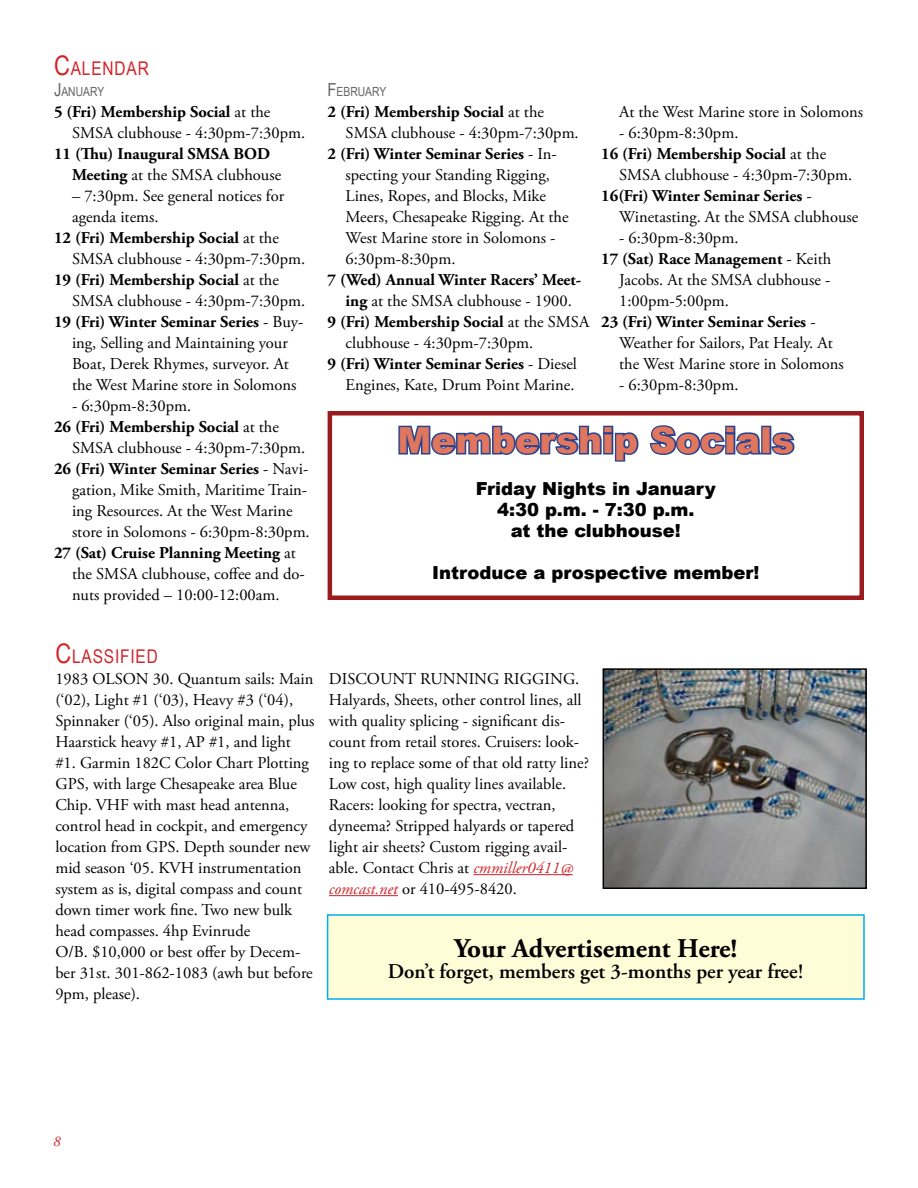
<style>
.page{position:relative;width:918px;height:1188px;background:#fff}
.page>*{position:absolute;margin:0;border:0;box-sizing:border-box;transform-origin:0 0}
.t1{font:900 36px "Arial";color:#df765d}
.t2{font:700 27px "Adobe Garamond Pro";color:#000}
.t3{font:600 21px "Adobe Garamond Pro";color:#000}
.t4{font:18.9px "Arial Narrow";letter-spacing:.045em;color:#d2232a}
.t5{font:900 18px/21px "Arial";color:#000;text-align:center}
.t6{font:16.5px/21px "Adobe Garamond Pro";color:#000}
.t7{font:700 16.5px/21px "Adobe Garamond Pro";color:#000}
.t8{font:12.6px "Arial Narrow";color:#636466}
.s1{font-size:27px}
.s2{font-size:18px}
.s3{font-weight:700}
.s4{font-weight:400}
.s5{font-style:italic;color:#d2232a}
</style>
<div class="page">
<hr style="left:473px;top:874px;width:100px;height:1px;background:#d2232a">
<hr style="left:329px;top:895px;width:69px;height:1px;background:#d2232a">
<img style="left:606px;top:671px;width:258px;height:215px">
<div style="left:603px;top:668px;width:264px;height:221px;border:2px solid #000"></div>
<svg style="left:398px;top:425px;width:241px;height:37px"></svg>
<svg style="left:649px;top:425px;width:146px;height:30px"></svg>
<div style="left:328px;top:411px;width:536px;height:189px;border:4px solid #9a1c1f"></div>
<div style="left:328px;top:915px;width:536px;height:84px;background:#fffcd8"></div>
<p class="t4" style="left:54px;top:54px;width:96px"><span class="s1">C</span>ALENDAR</p>
<p class="t8" style="left:54px;top:82px;width:52px"><span class="s2">J</span>ANUARY</p>
<p class="t6" style="left:72px;top:102px;width:235px;text-indent:-18px"><span class="s3">5 (Fri) Membership Social</span> at the<br>SMSA clubhouse - 4:30pm-7:30pm.</p>
<p class="t7" style="left:72px;top:144px;width:211px;text-indent:-18px">11 (Thu) Inaugural SMSA BOD<br>Meeting <span class="s4">at the SMSA clubhouse</span></p>
<p class="t6" style="left:72px;top:186px;width:214px">– 7:30pm. See general notices for</p>
<p class="t6" style="left:72px;top:207px;width:88px">agenda items.</p>
<p class="t7" style="left:54px;top:228px;width:227px">12 (Fri) Membership Social <span class="s4">at the</span></p>
<p class="t6" style="left:72px;top:249px;width:235px">SMSA clubhouse - 4:30pm-7:30pm.</p>
<p class="t7" style="left:54px;top:270px;width:227px">19 (Fri) Membership Social <span class="s4">at the</span></p>
<p class="t6" style="left:72px;top:291px;width:235px">SMSA clubhouse - 4:30pm-7:30pm.</p>
<p class="t7" style="left:54px;top:312px;width:251px">19 (Fri) Winter Seminar Series <span class="s4">- Buy-</span></p>
<p class="t6" style="left:72px;top:333px;width:217px">ing, Selling and Maintaining your</p>
<p class="t6" style="left:72px;top:354px;width:218px">Boat, Derek Rhymes, surveyor. At</p>
<p class="t6" style="left:72px;top:375px;width:226px">the West Marine store in Solomons</p>
<p class="t6" style="left:72px;top:396px;width:121px">- 6:30pm-8:30pm.</p>
<p class="t7" style="left:54px;top:417px;width:227px">26 (Fri) Membership Social <span class="s4">at the</span></p>
<p class="t6" style="left:72px;top:438px;width:235px">SMSA clubhouse - 4:30pm-7:30pm.</p>
<p class="t7" style="left:54px;top:459px;width:256px">26 (Fri) Winter Seminar Series <span class="s4">- Navi-</span></p>
<p class="t6" style="left:72px;top:480px;width:237px">gation, Mike Smith, Maritime Train-</p>
<p class="t6" style="left:72px;top:501px;width:222px">ing Resources. At the West Marine</p>
<p class="t6" style="left:72px;top:522px;width:239px">store in Solomons - 6:30pm-8:30pm.</p>
<p class="t7" style="left:54px;top:543px;width:243px">27 (Sat) Cruise Planning Meeting <span class="s4">at</span></p>
<p class="t6" style="left:72px;top:564px;width:234px">the SMSA clubhouse, coffee and do-</p>
<p class="t6" style="left:72px;top:585px;width:209px">nuts provided – 10:00-12:00am.</p>
<p class="t8" style="left:328px;top:82px;width:60px"><span class="s2">F</span>EBRUARY</p>
<p class="t7" style="left:328px;top:102px;width:218px">2 (Fri) Membership Social <span class="s4">at the</span></p>
<p class="t6" style="left:346px;top:123px;width:235px">SMSA clubhouse - 4:30pm-7:30pm.</p>
<p class="t7" style="left:328px;top:144px;width:231px">2 (Fri) Winter Seminar Series <span class="s4">- In-</span></p>
<p class="t6" style="left:346px;top:165px;width:206px">specting your Standing Rigging,</p>
<p class="t6" style="left:346px;top:186px;width:202px">Lines, Ropes, and Blocks, Mike</p>
<p class="t6" style="left:346px;top:207px;width:225px">Meers, Chesapeake Rigging. At the</p>
<p class="t6" style="left:346px;top:228px;width:211px">West Marine store in Solomons -</p>
<p class="t6" style="left:346px;top:249px;width:111px">6:30pm-8:30pm.</p>
<p class="t7" style="left:328px;top:270px;width:255px">7 (Wed) Annual Winter Racers’ Meet-</p>
<p class="t6" style="left:346px;top:291px;width:228px"><span class="s3">ing</span> at the SMSA clubhouse - 1900.</p>
<p class="t7" style="left:328px;top:312px;width:263px">9 (Fri) Membership Social <span class="s4">at the SMSA</span></p>
<p class="t6" style="left:346px;top:333px;width:189px">clubhouse - 4:30pm-7:30pm.</p>
<p class="t7" style="left:328px;top:354px;width:251px">9 (Fri) Winter Seminar Series <span class="s4">- Diesel</span></p>
<p class="t6" style="left:346px;top:375px;width:230px">Engines, Kate, Drum Point Marine.</p>
<p class="t6" style="left:619px;top:102px;width:245px">At the West Marine store in Solomons</p>
<p class="t6" style="left:619px;top:123px;width:121px">- 6:30pm-8:30pm.</p>
<p class="t7" style="left:601px;top:144px;width:227px">16 (Fri) Membership Social <span class="s4">at the</span></p>
<p class="t6" style="left:619px;top:165px;width:235px">SMSA clubhouse - 4:30pm-7:30pm.</p>
<p class="t7" style="left:601px;top:186px;width:212px">16(Fri) Winter Seminar Series <span class="s4">-</span></p>
<p class="t6" style="left:619px;top:207px;width:241px">Winetasting. At the SMSA clubhouse</p>
<p class="t6" style="left:619px;top:228px;width:121px">- 6:30pm-8:30pm.</p>
<p class="t7" style="left:601px;top:249px;width:232px">17 (Sat) Race Management <span class="s4">- Keith</span></p>
<p class="t6" style="left:619px;top:270px;width:213px">Jacobs. At the SMSA clubhouse -</p>
<p class="t6" style="left:619px;top:291px;width:111px">1:00pm-5:00pm.</p>
<p class="t7" style="left:601px;top:312px;width:216px">23 (Fri) Winter Seminar Series <span class="s4">-</span></p>
<p class="t6" style="left:619px;top:333px;width:215px">Weather for Sailors, Pat Healy. At</p>
<p class="t6" style="left:619px;top:354px;width:226px">the West Marine store in Solomons</p>
<p class="t6" style="left:619px;top:375px;width:121px">- 6:30pm-8:30pm.</p>
<h1 class="t1" style="left:397px;top:414px;width:398px">Membership Socials</h1>
<p class="t5" style="left:476px;top:478px;width:242px">Friday Nights in January<br>4:30 p.m. - 7:30 p.m.<br>at the clubhouse!</p>
<p class="t5" style="left:432px;top:562px;width:329px">Introduce a prospective member!</p>
<p class="t4" style="left:55px;top:642px;width:104px"><span class="s1">C</span>LASSIFIED</p>
<p class="t6" style="left:55px;top:669px;width:261px">1983 OLSON 30. Quantum sails: Main (‘02), Light #1 (‘03), Heavy #3 (‘04), Spinnaker (‘05). Also original main, plus Haarstick heavy #1, AP #1, and light #1. Garmin 182C Color Chart Plotting GPS, with large Chesapeake area Blue Chip. VHF with mast head antenna, control head in cockpit, and emergency location from GPS. Depth sounder new mid season ‘05. KVH instrumentation system as is, digital compass and count down timer work fine. Two new bulk head compasses. 4hp Evinrude<br>O/B. $10,000 or best offer by Decem&shy;ber 31st. 301-862-1083 (awh but before 9pm, please).</p>
<p class="t6" style="left:329px;top:669px;width:262px">DISCOUNT RUNNING RIGGING.<br>Halyards, Sheets, other control lines, all with quality splicing - significant dis&shy;count from retail stores. Cruisers: look&shy;ing to replace some of that old ratty line?<br>Low cost, high quality lines available.<br>Racers: looking for spectra, vectran, dyneema? Stripped halyards or tapered light air sheets? Custom rigging avail&shy;able. Contact Chris at <span class="s5">cmmiller0411 @ comcast.net</span> or 410-495-8420.</p>
<h2 class="t2" style="left:454px;top:933px;width:285px">Your Advertisement Here!</h2>
<p class="t3" style="left:388px;top:959px;width:417px">Don’t forget, members get 3-months per year free!</p>
</div>
